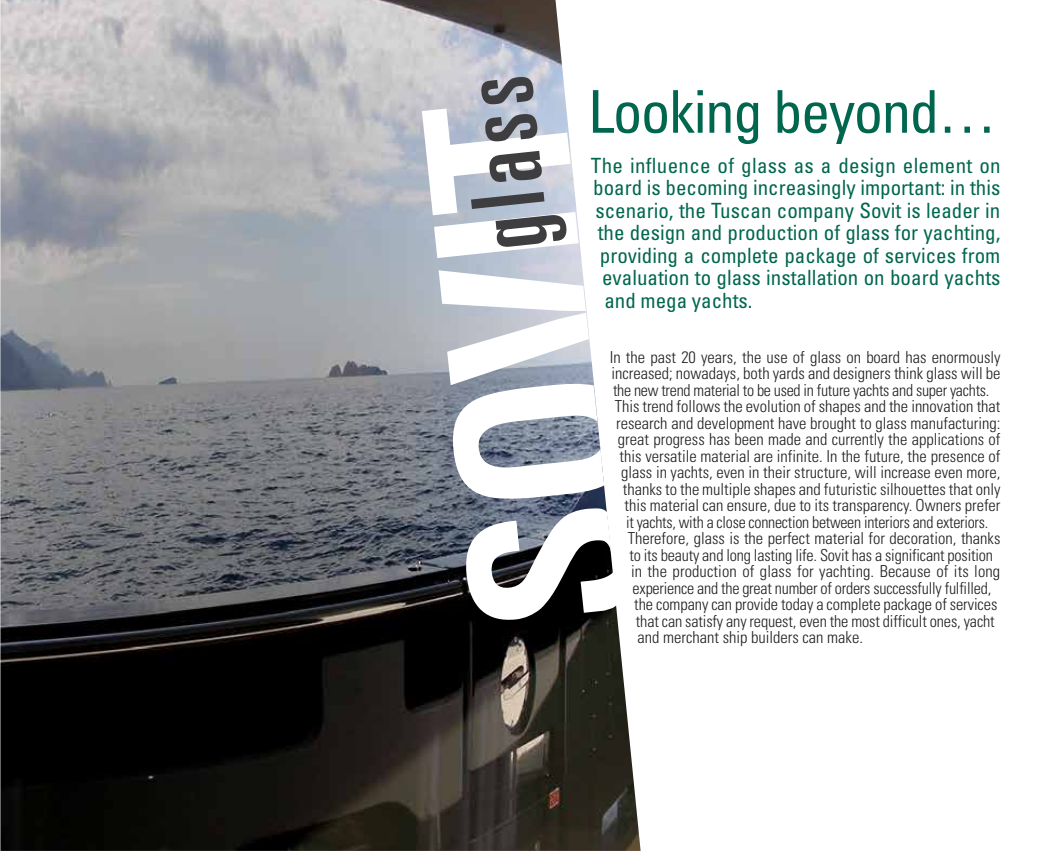
<style>
.page{position:relative;width:1064px;height:851px;background:#fff}
.page>*{position:absolute;margin:0;border:0;box-sizing:border-box;transform-origin:0 0}
.t1{font:condensed 58.95px "Univers";letter-spacing:-.025em;color:#00674e}
.t2{font:condensed 21px "Univers";color:#00674e}
.t3{font:300 condensed 16.5px "Univers";color:#231f20}
</style>
<div class="page">
<img style="left:0;top:0;width:640px;height:850px">
<svg style="left:461px;top:508px;width:156px;height:114px"></svg>
<svg style="left:438px;top:270px;width:166px;height:230px"></svg>
<svg style="left:422px;top:76px;width:156px;height:182px"></svg>
<h1 class="t1" style="left:588px;top:74px;width:410px">Looking beyond…</h1>
<p class="t2" style="left:591px;top:152px;width:411px">The influence of glass as a design element on</p>
<p class="t2" style="left:593px;top:175px;width:409px">board is becoming increasingly important: in this</p>
<p class="t2" style="left:595px;top:197px;width:406px">scenario, the Tuscan company Sovit is leader in</p>
<p class="t2" style="left:597px;top:219px;width:404px">the design and production of glass for yachting,</p>
<p class="t2" style="left:600px;top:242px;width:402px">providing a complete package of services from</p>
<p class="t2" style="left:602px;top:264px;width:400px">evaluation to glass installation on board yachts</p>
<p class="t2" style="left:604px;top:287px;width:150px">and mega yachts.</p>
<p class="t3" style="left:609px;top:347px;width:392px">In the past 20 years, the use of glass on board has enormously</p>
<p class="t3" style="left:611px;top:363px;width:390px">increased; nowadays, both yards and designers think glass will be</p>
<p class="t3" style="left:613px;top:380px;width:378px">the new trend material to be used in future yachts and super yachts.</p>
<p class="t3" style="left:614px;top:396px;width:387px">This trend follows the evolution of shapes and the innovation that</p>
<p class="t3" style="left:616px;top:413px;width:385px">research and development have brought to glass manufacturing:</p>
<p class="t3" style="left:618px;top:429px;width:384px">great progress has been made and currently the applications of</p>
<p class="t3" style="left:619px;top:446px;width:382px">this versatile material are infinite. In the future, the presence of</p>
<p class="t3" style="left:621px;top:462px;width:381px">glass in yachts, even in their structure, will increase even more,</p>
<p class="t3" style="left:623px;top:479px;width:379px">thanks to the multiple shapes and futuristic silhouettes that only</p>
<p class="t3" style="left:624px;top:495px;width:377px">this material can ensure, due to its transparency. Owners prefer</p>
<p class="t3" style="left:626px;top:512px;width:363px">it yachts, with a close connection between interiors and exteriors.</p>
<p class="t3" style="left:627px;top:528px;width:374px">Therefore, glass is the perfect material for decoration, thanks</p>
<p class="t3" style="left:629px;top:545px;width:365px">to its beauty and long lasting life. Sovit has a significant position</p>
<p class="t3" style="left:631px;top:561px;width:371px">in the production of glass for yachting. Because of its long</p>
<p class="t3" style="left:632px;top:578px;width:360px">experience and the great number of orders successfully fulfilled,</p>
<p class="t3" style="left:634px;top:594px;width:365px">the company can provide today a complete package of services</p>
<p class="t3" style="left:636px;top:611px;width:360px">that can satisfy any request, even the most difficult ones, yacht</p>
<p class="t3" style="left:637px;top:627px;width:227px">and merchant ship builders can make.</p>
</div>
